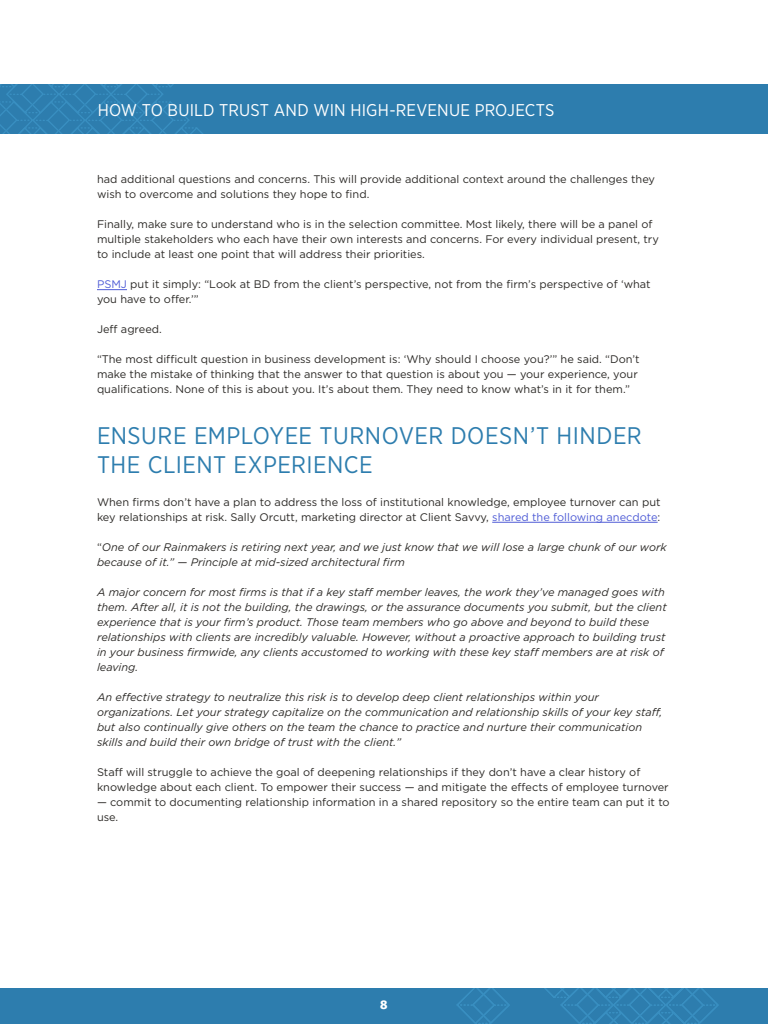
<style>
.page{position:relative;width:768px;height:1024px;background:#fff}
.page>*{position:absolute;margin:0;border:0;box-sizing:border-box;transform-origin:0 0}
.t1{font:24px/28.8px "Gotham Narrow";letter-spacing:.02em;color:#2d7dae}
.t2{font:17px "Gotham Narrow";letter-spacing:.005em;color:#fff}
.t3{font:800 12.5px "Fira Sans";color:#fff}
.t4{font:11px/15px "Gotham";color:#2c2a27}
.t5{font:italic 11px/15px "Gotham";color:#2c2a27}
.s1{color:#4f5cd6}
.s2{font-style:normal}
</style>
<div class="page">
<div style="left:0;top:84px;width:768px;height:50px;background:#2d7dae"></div>
<svg style="left:0;top:84px;width:203px;height:50px"></svg>
<div style="left:0;top:989px;width:768px;height:35px;background:#2d7dae"></div>
<svg style="left:457px;top:989px;width:53px;height:35px"></svg>
<svg style="left:545px;top:989px;width:174px;height:35px"></svg>
<hr style="left:97px;top:289px;width:30px;height:1px;background:#4f5cd6">
<hr style="left:492px;top:522px;width:166px;height:1px;background:#4f5cd6">
<h2 class="t2" style="left:98px;top:99px;width:458px">HOW TO BUILD TRUST AND WIN HIGH-REVENUE PROJECTS</h2>
<p class="t4" style="left:97px;top:172px;width:560px">had additional questions and concerns. This will provide additional context around the challenges they wish to overcome and solutions they hope to find.</p>
<p class="t4" style="left:97px;top:217px;width:563px">Finally, make sure to understand who is in the selection committee. Most likely, there will be a panel of multiple stakeholders who each have their own interests and concerns. For every individual present, try to include at least one point that will address their priorities.</p>
<p class="t4" style="left:97px;top:277px;width:555px"><span class="s1">PSMJ</span> put it simply: “Look at BD from the client’s perspective, not from the firm’s perspective of ‘what you have to offer.’”</p>
<p class="t4" style="left:97px;top:322px;width:66px">Jeff agreed.</p>
<p class="t4" style="left:97px;top:352px;width:544px">“The most difficult question in business development is: ‘Why should I choose you?’” he said. “Don’t make the mistake of thinking that the answer to that question is about you — your experience, your qualifications. None of this is about you. It’s about them. They need to know what’s in it for them.”</p>
<h1 class="t1" style="left:97px;top:421px;width:546px">ENSURE EMPLOYEE TURNOVER DOESN’T HINDER<br>THE CLIENT EXPERIENCE</h1>
<p class="t4" style="left:97px;top:494px;width:565px">When firms don’t have a plan to address the loss of institutional knowledge, employee turnover can put key relationships at risk. Sally Orcutt, marketing director at Client Savvy, <span class="s1">shared the following anecdote</span>:</p>
<p class="t5" style="left:97px;top:539px;width:571px"><span class="s2">“</span>One of our Rainmakers is retiring next year, and we just know that we will lose a large chunk of our work because of it.” — Principle at mid-sized architectural firm</p>
<p class="t5" style="left:97px;top:584px;width:571px">A major concern for most firms is that if a key staff member leaves, the work they’ve managed goes with them. After all, it is not the building, the drawings, or the assurance documents you submit, but the client experience that is your firm’s product. Those team members who go above and beyond to build these relationships with clients are incredibly valuable. However, without a proactive approach to building trust in your business firmwide, any clients accustomed to working with these key staff members are at risk of leaving.</p>
<p class="t5" style="left:97px;top:689px;width:567px">An effective strategy to neutralize this risk is to develop deep client relationships within your organizations. Let your strategy capitalize on the communication and relationship skills of your key staff, but also continually give others on the team the chance to practice and nurture their communication skills and build their own bridge of trust with the client.”</p>
<p class="t4" style="left:97px;top:764px;width:573px">Staff will struggle to achieve the goal of deepening relationships if they don’t have a clear history of knowledge about each client. To empower their success — and mitigate the effects of employee turnover</p>
<p class="t4" style="left:97px;top:794px;width:574px">— commit to documenting relationship information in a shared repository so the entire team can put it to use.</p>
<p class="t3" style="left:380px;top:993px;width:9px">8</p>
</div>
